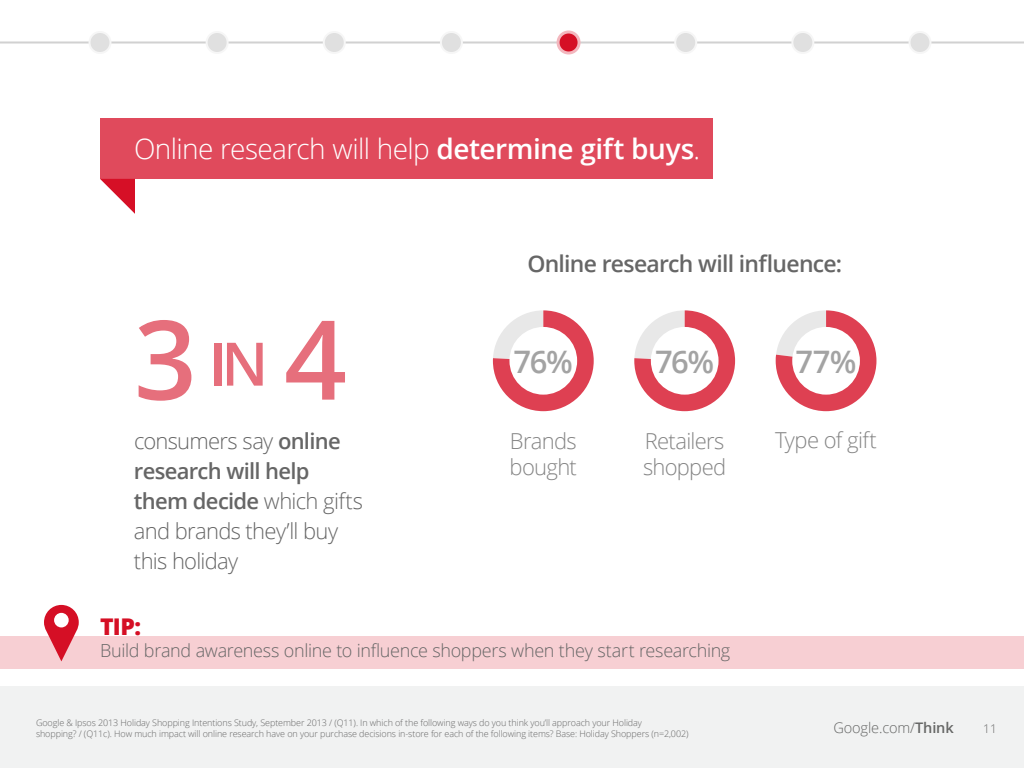
<style>
.page{position:relative;width:1024px;height:768px;background:#fff}
.page>*{position:absolute;margin:0;border:0;box-sizing:border-box;transform-origin:0 0}
.Bullet_2{font:600 110px "Open Sans";color:#e66f7c}
.Bullet_2-2{font:600 31px "Open Sans";color:#a3a3a3}
.t1{font:300 28px "Open Sans";letter-spacing:-.02em;color:#fff}
.Bullet_2-3{font:600 23px "Open Sans";letter-spacing:-.035em;color:#666}
.Bullet_2-4{font:800 23px "Open Sans";color:#d50f25}
.Bullet_2-5{font:300 22px/30px "Open Sans";letter-spacing:-.03em;color:#666}
.t2{font:300 22px/26.4px "Open Sans";letter-spacing:-.03em;color:#858585}
.Bullet_2-6{font:300 18px "Open Sans";letter-spacing:-.015em;color:#666}
.t3{font:300 14.6px "Open Sans";letter-spacing:-.01em;color:#666766}
.t4{font:300 12px "Open Sans";color:#666}
.t5{font:300 9px/10.8px "Open Sans";letter-spacing:-.01em;color:#666}
.s1{font-weight:600}
.s2{font-size:60px}
</style>
<div class="page">
<div style="left:0;top:686px;width:1024px;height:82px;background:#f1f2f2"></div>
<div style="left:100px;top:118px;width:613px;height:61px;background:#e04a5c"></div>
<svg style="left:100px;top:179px;width:35px;height:35px"></svg>
<svg style="left:493px;top:310px;width:101px;height:101px"></svg>
<svg style="left:634px;top:310px;width:101px;height:101px"></svg>
<svg style="left:776px;top:310px;width:100px;height:101px"></svg>
<hr style="left:0;top:42px;width:1024px;height:2px;background:#d1d1d1">
<div style="left:90px;top:32px;width:20px;height:21px;background:#e0e0e0;border-radius:50%"></div>
<div style="left:88px;top:31px;width:24px;height:23px;border:2px solid #f6f6f6;border-radius:50%"></div>
<div style="left:910px;top:32px;width:20px;height:21px;background:#e0e0e0;border-radius:50%"></div>
<div style="left:908px;top:31px;width:24px;height:23px;border:2px solid #f6f6f6;border-radius:50%"></div>
<div style="left:441px;top:32px;width:21px;height:21px;background:#e0e0e0;border-radius:50%"></div>
<div style="left:440px;top:31px;width:23px;height:23px;border:2px solid #f6f6f6;border-radius:50%"></div>
<div style="left:324px;top:32px;width:21px;height:21px;background:#e0e0e0;border-radius:50%"></div>
<div style="left:323px;top:31px;width:23px;height:23px;border:2px solid #f6f6f6;border-radius:50%"></div>
<div style="left:207px;top:32px;width:21px;height:21px;background:#e0e0e0;border-radius:50%"></div>
<div style="left:206px;top:31px;width:23px;height:23px;border:2px solid #f6f6f6;border-radius:50%"></div>
<div style="left:792px;top:32px;width:21px;height:21px;background:#e0e0e0;border-radius:50%"></div>
<div style="left:791px;top:31px;width:23px;height:23px;border:2px solid #f6f6f6;border-radius:50%"></div>
<div style="left:675px;top:32px;width:21px;height:21px;background:#e0e0e0;border-radius:50%"></div>
<div style="left:674px;top:31px;width:23px;height:23px;border:2px solid #f6f6f6;border-radius:50%"></div>
<div style="left:558px;top:32px;width:21px;height:21px;background:#d50f25;border-radius:50%"></div>
<div style="left:557px;top:30px;width:24px;height:24px;border:3px solid #f3b7be;border-radius:50%"></div>
<div style="left:0;top:636px;width:1024px;height:33px;background:#f7cfd3"></div>
<svg style="left:44px;top:605px;width:35px;height:56px"></svg>
<p class="t1" style="left:134px;top:129px;width:568px">Online research will help <span class="s1">determine gift buys</span>.</p>
<p class="Bullet_2" style="left:134px;top:284px;width:214px">3 <span class="s2">IN</span> 4</p>
<p class="Bullet_2-5" style="left:134px;top:425px;width:231px">consumers say <span class="s1">online research will help them decide</span> which gifts and brands they’ll buy this holiday</p>
<p class="Bullet_2-3" style="left:527px;top:247px;width:316px">Online research will influence:</p>
<p class="Bullet_2-2" style="left:514px;top:340px;width:61px">76%</p>
<p class="Bullet_2-2" style="left:655px;top:340px;width:61px">76%</p>
<p class="Bullet_2-2" style="left:796px;top:340px;width:63px">77%</p>
<p class="t2" style="left:510px;top:427px;width:69px">Brands bought</p>
<p class="t2" style="left:643px;top:427px;width:85px">Retailers shopped</p>
<p class="t2" style="left:775px;top:426px;width:103px">Type of gift</p>
<p class="Bullet_2-4" style="left:100px;top:609px;width:43px">TIP:</p>
<p class="Bullet_2-6" style="left:100px;top:638px;width:632px">Build brand awareness online to influence shoppers when they start researching</p>
<p class="t5" style="left:36px;top:717px;width:654px">Google &amp; Ipsos 2013 Holiday Shopping Intentions Study, September 2013 / (Q11). In which of the following ways do you think you’ll approach your Holiday<br>shopping? / (Q11c). How much impact will online research have on your purchase decisions in-store for each of the following items? Base: Holiday Shoppers (n=2,002)</p>
<h3 class="t3" style="left:833px;top:718px;width:122px">Google.com/<span class="s1">Think</span></h3>
<h3 class="t4" style="left:983px;top:721px;width:15px">11</h3>
</div>
